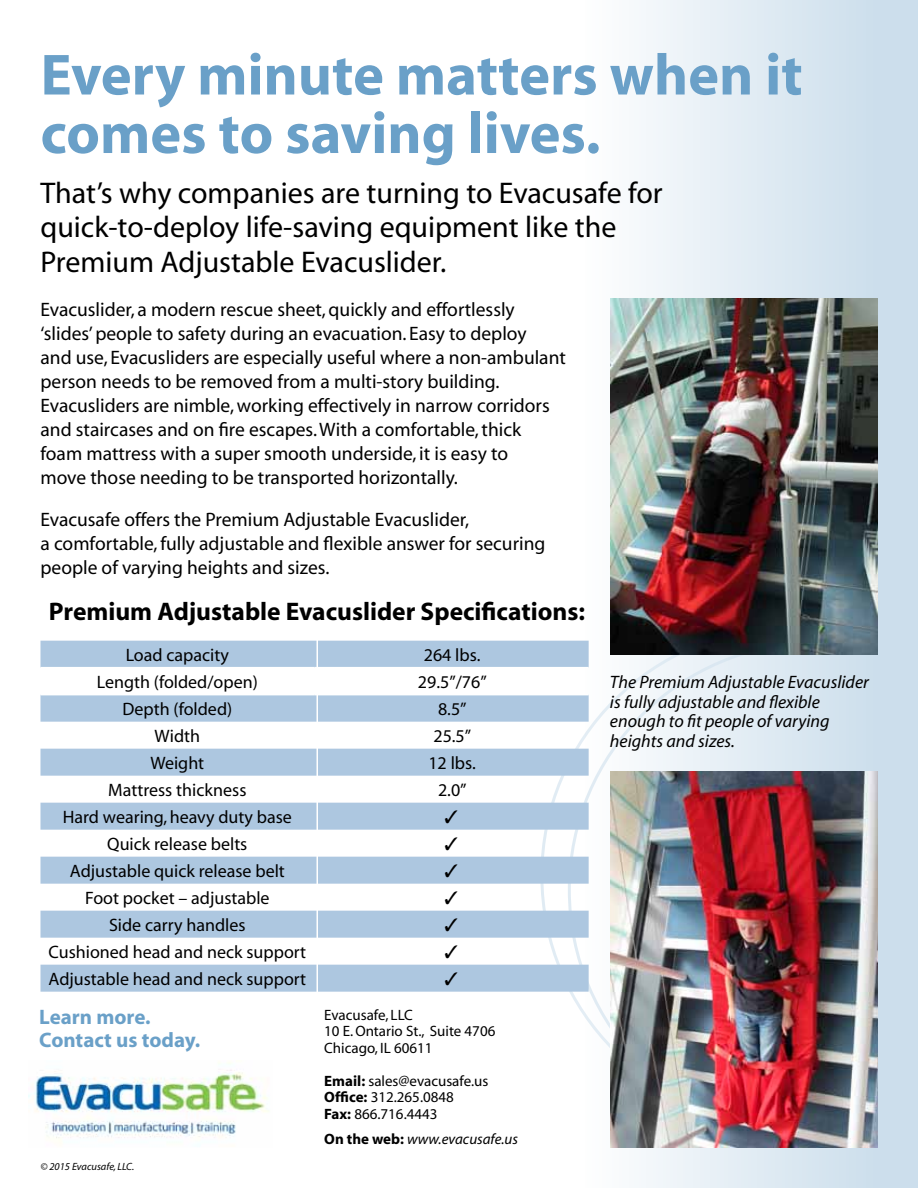
<style>
.page{position:relative;width:918px;height:1188px;background:#fff}
.page>*{position:absolute;margin:0;border:0;box-sizing:border-box;transform-origin:0 0}
.t1{font:700 58.5px/58.5px "Myriad";color:#6aa0c8}
.t2{font:30px/34.5px "Myriad";color:#000}
.t3{font:700 25.5px "Myriad";color:#000}
.t4{font:700 21px/22.5px "Myriad";color:#6aa0c8}
.t5{font:19.5px/24px "Myriad";color:#000}
.t6{font:18px "Myriad";color:#000}
.t7{font:italic 18px/19.5px "Myriad";color:#000}
.t8{font:15px/16.5px "Myriad";color:#000}
.t9{font:italic 15px "Myriad";color:#000}
.t10{font:italic 10.5px "Myriad";color:#000}
.s1{font-weight:700}
.s2{font-weight:700;font-style:normal}
</style>
<div class="page">
<div style="left:583px;top:0;width:335px;height:1188px;background:linear-gradient(to right,#fefefe,#c7dbea)"></div>
<svg style="left:540px;top:626px;width:378px;height:15px"></svg>
<svg style="left:569px;top:641px;width:349px;height:498px"></svg>
<img style="left:611px;top:771px;width:267px;height:377px">
<img style="left:611px;top:298px;width:267px;height:357px">
<svg style="left:40px;top:641px;width:549px;height:351px;fill:#adc7e0"></svg>
<hr style="left:40px;top:667px;width:274px;height:1px;background:#fff">
<hr style="left:314px;top:667px;width:275px;height:1px;background:#fff">
<hr style="left:40px;top:694px;width:274px;height:1px;background:#fff">
<hr style="left:314px;top:694px;width:275px;height:1px;background:#fff">
<hr style="left:316px;top:636px;width:2px;height:364px;background:#fff">
<img style="left:28px;top:1062px;width:241px;height:77px">
<svg style="left:445px;top:810px;width:13px;height:13px"></svg>
<svg style="left:445px;top:837px;width:13px;height:13px"></svg>
<svg style="left:445px;top:864px;width:13px;height:13px"></svg>
<svg style="left:445px;top:891px;width:13px;height:13px"></svg>
<svg style="left:445px;top:918px;width:13px;height:13px"></svg>
<svg style="left:445px;top:945px;width:13px;height:13px"></svg>
<svg style="left:445px;top:972px;width:13px;height:13px"></svg>
<h1 class="t1" style="left:40px;top:48px;width:764px">Every minute matters when it comes to saving lives.</h1>
<h2 class="t2" style="left:40px;top:177px;width:624px">That’s why companies are turning to Evacusafe for quick-to-deploy life-saving equipment like the<br>Premium Adjustable Evacuslider.</h2>
<p class="t5" style="left:40px;top:298px;width:527px">Evacuslider, a modern rescue sheet, quickly and effortlessly ‘slides’ people to safety during an evacuation. Easy to deploy<br>and use, Evacusliders are especially useful where a non-ambulant person needs to be removed from a multi-story building.<br>Evacusliders are nimble, working effectively in narrow corridors and staircases and on fire escapes. With a comfortable, thick foam mattress with a super smooth underside, it is easy to<br>move those needing to be transported horizontally.</p>
<p class="t5" style="left:40px;top:508px;width:506px">Evacusafe offers the Premium Adjustable Evacuslider,<br>a comfortable, fully adjustable and flexible answer for securing people of varying heights and sizes.</p>
<h3 class="t3" style="left:49px;top:598px;width:538px">Premium Adjustable Evacuslider Specifications:</h3>
<p class="t6" style="left:126px;top:646px;width:105px">Load capacity</p>
<p class="t6" style="left:424px;top:646px;width:58px">264 lbs.</p>
<p class="t6" style="left:97px;top:673px;width:163px">Length (folded/open)</p>
<p class="t6" style="left:418px;top:673px;width:70px">29.5”/76”</p>
<p class="t6" style="left:122px;top:700px;width:111px">Depth (folded)</p>
<p class="t6" style="left:438px;top:700px;width:30px">8.5”</p>
<p class="t6" style="left:155px;top:727px;width:47px">Width</p>
<p class="t6" style="left:433px;top:727px;width:39px">25.5”</p>
<p class="t6" style="left:150px;top:754px;width:55px">Weight</p>
<p class="t6" style="left:428px;top:754px;width:49px">12 lbs.</p>
<p class="t6" style="left:108px;top:781px;width:140px">Mattress thickness</p>
<p class="t6" style="left:438px;top:781px;width:30px">2.0”</p>
<p class="t6" style="left:63px;top:808px;width:231px">Hard wearing, heavy duty base</p>
<p class="t6" style="left:107px;top:835px;width:142px">Quick release belts</p>
<p class="t6" style="left:70px;top:862px;width:216px">Adjustable quick release belt</p>
<p class="t6" style="left:85px;top:889px;width:186px">Foot pocket – adjustable</p>
<p class="t6" style="left:109px;top:916px;width:138px">Side carry handles</p>
<p class="t6" style="left:49px;top:943px;width:259px">Cushioned head and neck support</p>
<p class="t6" style="left:49px;top:970px;width:259px">Adjustable head and neck support</p>
<p class="t4" style="left:39px;top:1007px;width:162px">Learn more.<br>Contact us today.</p>
<p class="t8" style="left:324px;top:1007px;width:173px">Evacusafe, LLC<br>10 E. Ontario St., Suite 4706<br>Chicago, IL 60611</p>
<p class="t8" style="left:324px;top:1073px;width:166px"><span class="s1">Email:</span> sales@evacusafe.us<br><span class="s1">Office:</span> 312.265.0848<br><span class="s1">Fax:</span> 866.716.4443</p>
<p class="t9" style="left:324px;top:1132px;width:195px"><span class="s2">On the web:</span> www.evacusafe.us</p>
<p class="t10" style="left:40px;top:1161px;width:95px">© 2015 Evacusafe, LLC.</p>
<p class="t7" style="left:610px;top:673px;width:261px">The Premium Adjustable Evacuslider is fully adjustable and flexible enough to fit people of varying heights and sizes.</p>
</div>
